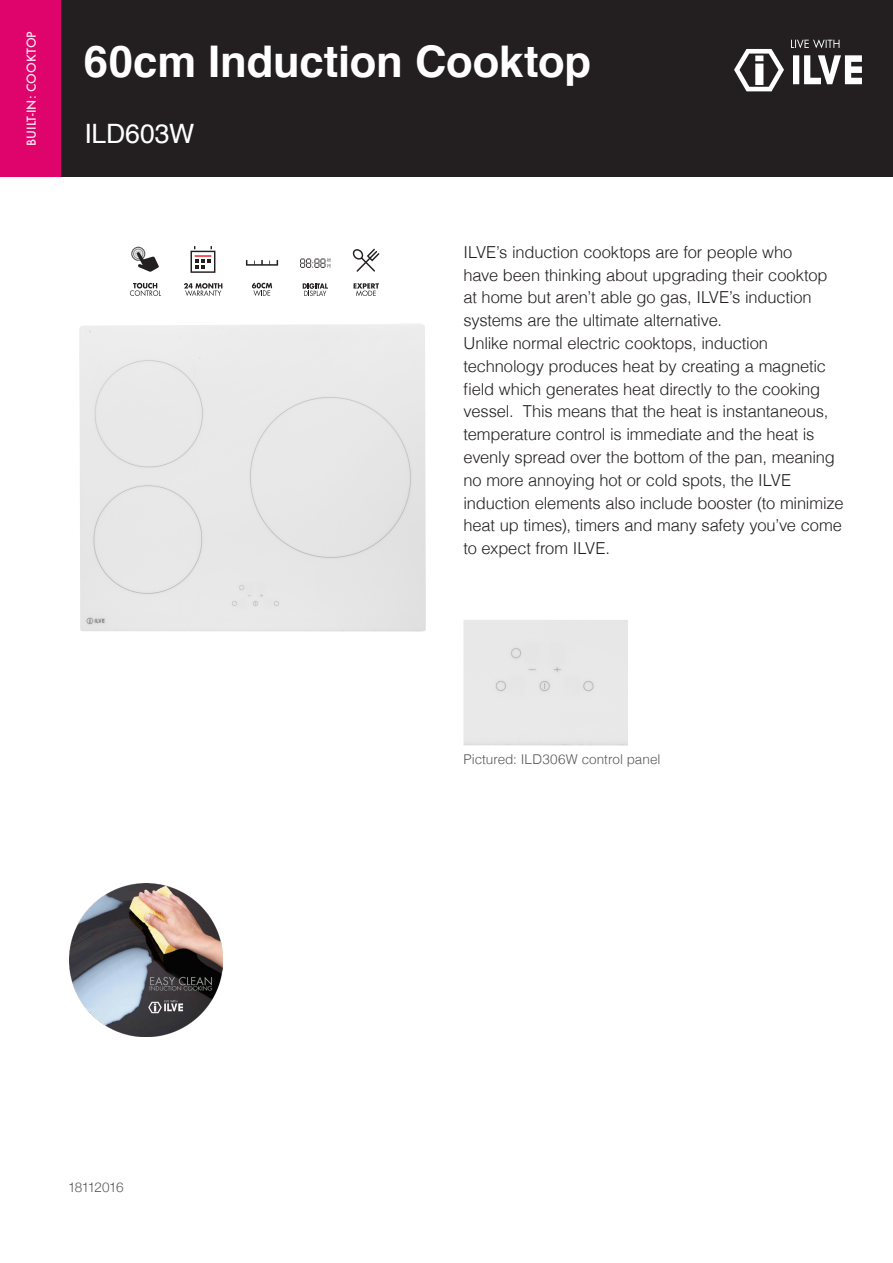
<style>
.page{position:relative;width:893px;height:1263px;background:#fff}
.page>*{position:absolute;margin:0;border:0;box-sizing:border-box;transform-origin:0 0}
.t1{font:700 43.65px "Helvetica";letter-spacing:-.005em;color:#fff}
.t2{font:26.7px "Helvetica";letter-spacing:-.01em;color:#fff}
.t3{font:300 16.5px/22.8px "Helvetica";letter-spacing:-.01em;color:#231f20}
.t4{font:300 13.5px "Helvetica";color:#57585a}
.t5{font:300 13.5px "Helvetica Neue";letter-spacing:-.055em;color:#57585a}
.t6{font:500 12px "Futura";color:#fff}
</style>
<div class="page">
<div style="left:79px;top:324px;width:347px;height:307px;background:#e8e8e8"></div>
<img style="left:69px;top:883px;width:154px;height:154px">
<div style="left:463px;top:620px;width:165px;height:125px;background:#e8e8e8"></div>
<div style="left:0;top:0;width:893px;height:176px;background:#231f20"></div>
<div style="left:0;top:0;width:61px;height:176px;background:#df046b"></div>
<svg style="left:734px;top:39px;width:128px;height:52px"></svg>
<svg style="left:130px;top:283px;width:31px;height:13px"></svg>
<svg style="left:131px;top:247px;width:28px;height:25px"></svg>
<svg style="left:252px;top:283px;width:20px;height:13px"></svg>
<svg style="left:246px;top:260px;width:32px;height:6px"></svg>
<svg style="left:184px;top:283px;width:38px;height:13px"></svg>
<svg style="left:191px;top:246px;width:24px;height:27px"></svg>
<svg style="left:303px;top:283px;width:25px;height:13px"></svg>
<svg style="left:300px;top:258px;width:31px;height:10px"></svg>
<svg style="left:354px;top:283px;width:25px;height:13px"></svg>
<svg style="left:353px;top:249px;width:26px;height:23px"></svg>
<p class="t6" style="left:23px;top:146px;width:116px;rotate:-90deg">BUILT-IN: COOKTOP</p>
<p class="t1" style="left:84px;top:26px;width:509px">60cm Induction Cooktop</p>
<p class="t2" style="left:84px;top:113px;width:111px">ILD603W</p>
<p class="t3" style="left:463px;top:239px;width:381px">ILVE’s induction cooktops are for people who<br>have been thinking about upgrading their cooktop at home but aren’t able go gas, ILVE’s induction systems are the ultimate alternative.<br>Unlike normal electric cooktops, induction technology produces heat by creating a magnetic field which generates heat directly to the cooking vessel. This means that the heat is instantaneous, temperature control is immediate and the heat is evenly spread over the bottom of the pan, meaning no more annoying hot or cold spots, the ILVE induction elements also include booster (to minimize heat up times), timers and many safety you’ve come to expect from ILVE.</p>
<p class="t4" style="left:463px;top:748px;width:199px">Pictured: ILD306W control panel</p>
<p class="t5" style="left:68px;top:1176px;width:57px">18112016</p>
</div>
